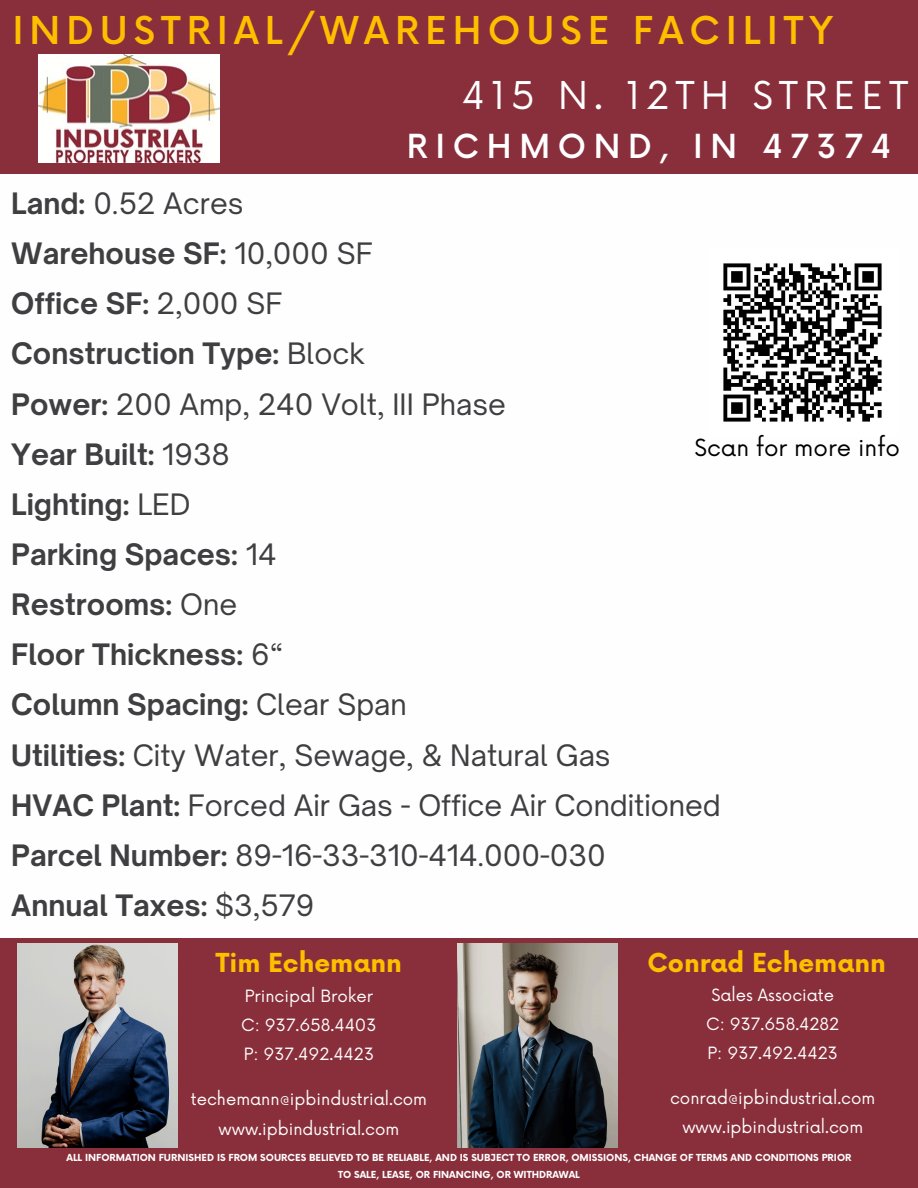
<style>
.page{position:relative;width:918px;height:1188px;background:#fff}
.page>*{position:absolute;margin:0;border:0;box-sizing:border-box;transform-origin:0 0}
.t1{font:500 37.35px "Now";letter-spacing:.16em;color:#ffbf00}
.t2{font:37.35px "Now";letter-spacing:.16em;color:#fff}
.t3{font:500 32.25px "Now";letter-spacing:.24em;color:#fff}
.t4{font:700 28.2px/50.1px "Open Sauce One";color:#3f3e41}
.t5{font:700 25.5px "Now";color:#ffbf00}
.t6{font:22.95px "Now";color:#000}
.t7{font:16.5px "Now";color:#fff}
.t8{font:700 9.45px "Now";color:#fff}
.s1{font-weight:400}
</style>
<div class="page">
<img style="left:723px;top:263px;width:159px;height:159px">
<div style="left:0;top:938px;width:918px;height:250px;background:#892f3b"></div>
<img style="left:18px;top:944px;width:159px;height:203px">
<img style="left:458px;top:944px;width:159px;height:203px">
<div style="left:0;top:0;width:918px;height:174px;background:#892f3b"></div>
<img style="left:39px;top:55px;width:181px;height:108px">
<p class="t1" style="left:12px;top:10px;width:822px">INDUSTRIAL/WAREHOUSE FACILITY</p>
<p class="t2" style="left:462px;top:75px;width:448px">415 N. 12TH STREET</p>
<p class="t3" style="left:407px;top:129px;width:486px">RICHMOND, IN 47374</p>
<h3 class="t4" style="left:11px;top:178px;width:711px">Land: <span class="s1">0.52 Acres<br></span>Warehouse SF: <span class="s1">10,000 SF<br></span>Office SF: <span class="s1">2,000 SF<br></span>Construction Type: <span class="s1">Block<br></span>Power: <span class="s1">200 Amp, 240 Volt, III Phase<br></span>Year Built: <span class="s1">1938<br></span>Lighting: <span class="s1">LED<br></span>Parking Spaces: <span class="s1">14<br></span>Restrooms: <span class="s1">One<br></span>Floor Thickness: <span class="s1">6“<br></span>Column Spacing: <span class="s1">Clear Span<br></span>Utilities: <span class="s1">City Water, Sewage, &amp; Natural Gas<br></span>HVAC Plant: <span class="s1">Forced Air Gas - Office Air Conditioned<br></span>Parcel Number: <span class="s1">89-16-33-310-414.000-030<br></span>Annual Taxes: <span class="s1">$3,579</span></h3>
<h5 class="t5" style="left:216px;top:949px;width:188px">Tim Echemann</h5>
<p class="t5" style="left:647px;top:949px;width:240px">Conrad Echemann</p>
<h6 class="t7" style="left:245px;top:987px;width:130px">Principal Broker</h6>
<p class="t7" style="left:241px;top:1016px;width:137px">C: 937.658.4403</p>
<h4 class="t7" style="left:244px;top:1045px;width:132px">P: 937.492.4423</h4>
<p class="t7" style="left:191px;top:1090px;width:238px">techemann@ipbindustrial.com</p>
<p class="t7" style="left:219px;top:1119px;width:182px">www.ipbindustrial.com</p>
<h2 class="t6" style="left:695px;top:435px;width:207px">Scan for more info</h2>
<p class="t7" style="left:711px;top:985px;width:124px">Sales Associate</p>
<p class="t7" style="left:706px;top:1015px;width:135px">C: 937.658.4282</p>
<p class="t7" style="left:708px;top:1044px;width:132px">P: 937.492.4423</p>
<p class="t7" style="left:670px;top:1089px;width:207px">conrad@ipbindustrial.com</p>
<h4 class="t7" style="left:682px;top:1118px;width:182px">www.ipbindustrial.com</h4>
<p class="t8" style="left:66px;top:1153px;width:787px">ALL INFORMATION FURNISHED IS FROM SOURCES BELIEVED TO BE RELIABLE, AND IS SUBJECT TO ERROR, OMISSIONS, CHANGE OF TERMS AND CONDITIONS PRIOR</p>
<p class="t8" style="left:338px;top:1169px;width:243px">TO SALE, LEASE, OR FINANCING, OR WITHDRAWAL</p>
</div>
